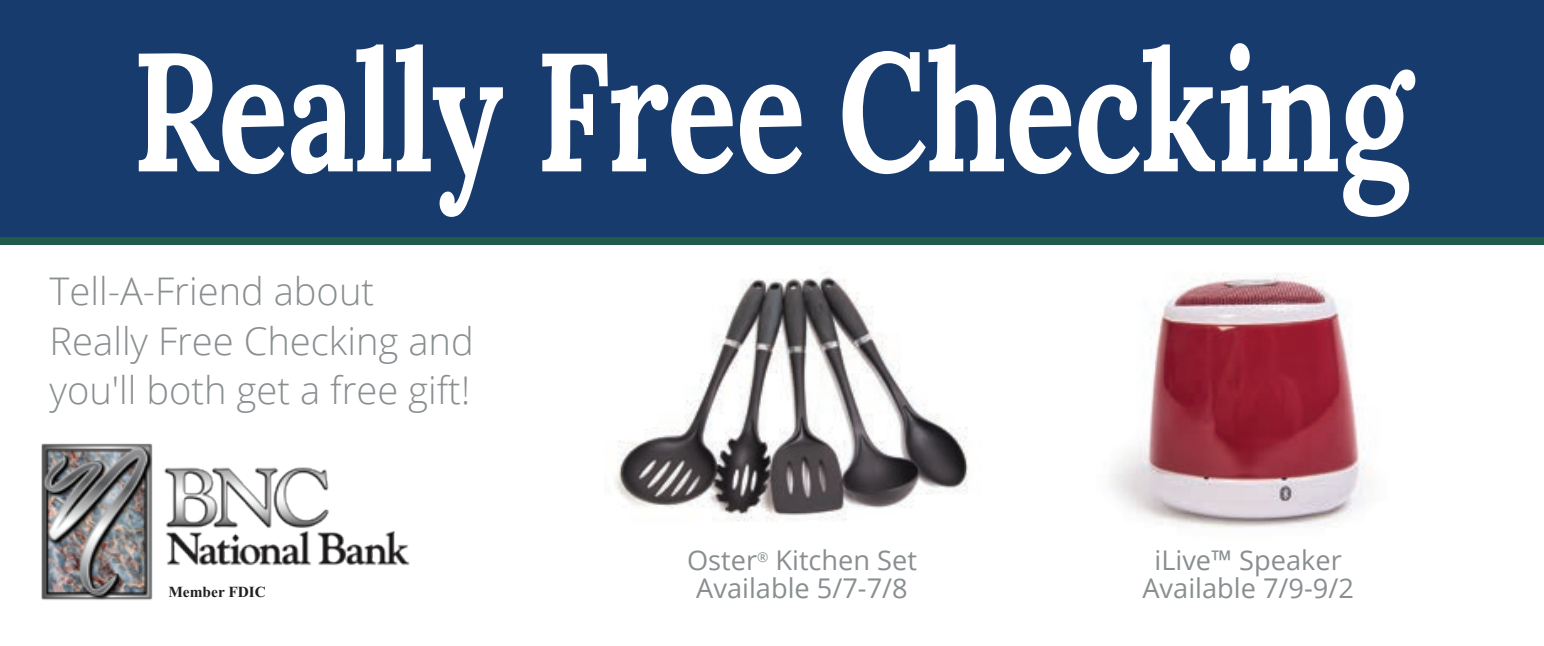
<style>
.page{position:relative;width:1544px;height:646px;background:#fff}
.page>*{position:absolute;margin:0;border:0;box-sizing:border-box;transform-origin:0 0}
.t1{font:700 168px "Lora";letter-spacing:-.005em;color:#fff;scale:.77 1}
.t2{font:300 38.15px "Open Sans";color:#898e90}
.t3{font:27.3px "Open Sans";color:#898e90}
.t4{font:700 15.4px "Times New Roman";color:#231f20}
</style>
<div class="page">
<img style="left:1110px;top:273px;width:263px;height:255px">
<div style="left:0;top:0;width:1544px;height:245px;background:#205c4c"></div>
<div style="left:0;top:0;width:1544px;height:236px;background:#183b6e"></div>
<img style="left:41px;top:443px;width:369px;height:158px">
<img style="left:615px;top:273px;width:353px;height:249px">
<img style="left:621px;top:278px;width:205px;height:234px">
<p class="t1" style="left:132px;top:2px;width:1662px">Really Free Checking</p>
<p class="t2" style="left:50px;top:265px;width:326px">Tell-A-Friend about</p>
<p class="t2" style="left:50px;top:314px;width:426px">Really Free Checking and</p>
<p class="t2" style="left:50px;top:363px;width:422px">you'll both get a free gift!</p>
<p class="t3" style="left:687px;top:541px;width:231px">Oster<sup>®</sup> Kitchen Set</p>
<p class="t4" style="left:168px;top:581px;width:99px">Member FDIC</p>
<p class="t3" style="left:696px;top:569px;width:213px">Available 5/7-7/8</p>
<p class="t3" style="left:1154px;top:541px;width:189px">iLive™ Speaker</p>
<p class="t3" style="left:1142px;top:569px;width:213px">Available 7/9-9/2</p>
</div>
